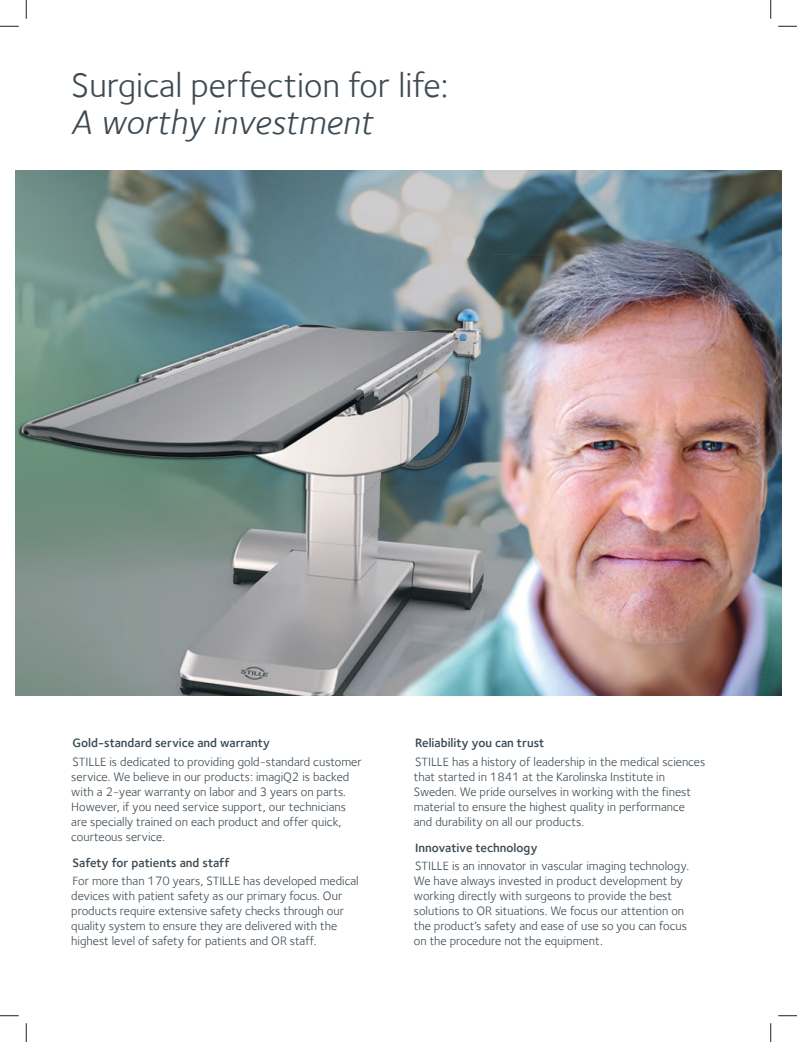
<style>
.page{position:relative;width:797px;height:1042px;background:#fff}
.page>*{position:absolute;margin:0;border:0;box-sizing:border-box;transform-origin:0 0}
.t1{font:35px "Foundry Sterling";color:#3c4a53}
.t2{font:35px "Foundry Sterling Book Italic OSF";color:#3c4a53}
.t3{font:12.5px/15px "Foundry Sterling";color:#3c4a53}
.t4{font:600 12.5px "Foundry Sterling";color:#3c4a53}
</style>
<div class="page">
<img style="left:16px;top:170px;width:765px;height:525px">
<svg style="left:0;top:25px;width:19px;height:2px"></svg>
<svg style="left:778px;top:25px;width:19px;height:2px"></svg>
<svg style="left:0;top:1015px;width:19px;height:1px"></svg>
<svg style="left:778px;top:1015px;width:19px;height:1px"></svg>
<svg style="left:25px;top:0;width:2px;height:19px"></svg>
<svg style="left:25px;top:1023px;width:2px;height:18px"></svg>
<svg style="left:770px;top:0;width:1px;height:19px"></svg>
<svg style="left:770px;top:1023px;width:1px;height:18px"></svg>
<h1 class="t1" style="left:71px;top:64px;width:378px">Surgical perfection for life:</h1>
<h1 class="t2" style="left:71px;top:102px;width:303px">A worthy investment</h1>
<p class="t4" style="left:72px;top:735px;width:199px">Gold-standard service and warranty</p>
<p class="t3" style="left:71px;top:753px;width:292px">STILLE is dedicated to providing gold-standard customer service. We believe in our products: imagiQ2 is backed with a 2-year warranty on labor and 3 years on parts.<br>However, if you need service support, our technicians are specially trained on each product and offer quick, courteous service.</p>
<p class="t4" style="left:72px;top:854px;width:158px">Safety for patients and staff</p>
<p class="t3" style="left:71px;top:873px;width:289px">For more than 170 years, STILLE has developed medical devices with patient safety as our primary focus. Our products require extensive safety checks through our quality system to ensure they are delivered with the highest level of safety for patients and OR staff.</p>
<p class="t4" style="left:415px;top:735px;width:131px">Reliability you can trust</p>
<p class="t3" style="left:414px;top:753px;width:293px">STILLE has a history of leadership in the medical sciences that started in 1841 at the Karolinska Institute in Sweden. We pride ourselves in working with the finest material to ensure the highest quality in performance and durability on all our products.</p>
<p class="t4" style="left:415px;top:839px;width:124px">Innovative technology</p>
<p class="t3" style="left:414px;top:858px;width:277px">STILLE is an innovator in vascular imaging technology.<br>We have always invested in product development by working directly with surgeons to provide the best solutions to OR situations. We focus our attention on the product’s safety and ease of use so you can focus on the procedure not the equipment.</p>
</div>
